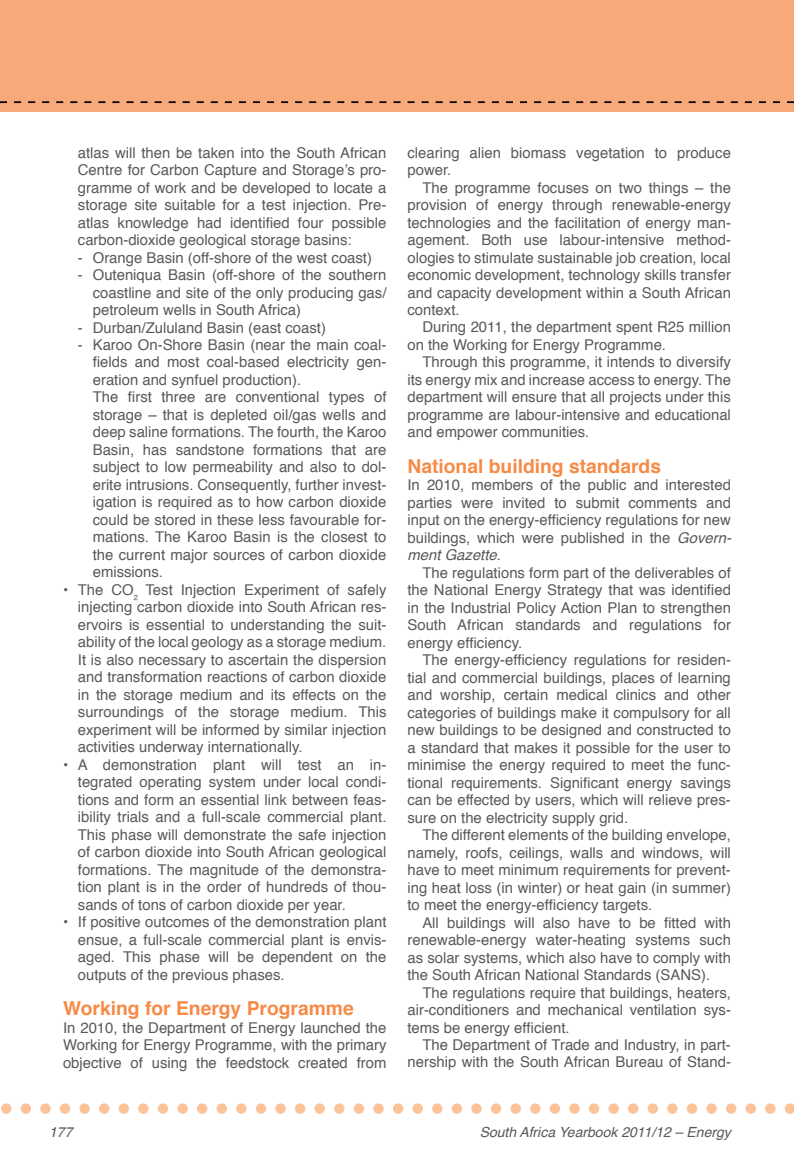
<style>
.page{position:relative;width:794px;height:1166px;background:#fff}
.page>*{position:absolute;margin:0;border:0;box-sizing:border-box;transform-origin:0 0}
.t1{font:700 19.25px "Helvetica";color:#f68b47}
.t2{font:14.88px/17.5px "Helvetica";color:#58595b;text-align:justify}
.t3{font:italic 14px "Helvetica";color:#58595b}
.s1{font-style:italic}
</style>
<div class="page">
<div style="left:0;top:0;width:794px;height:112px;background:#f7a979"></div>
<svg style="left:0;top:101px;width:794px;height:2px"></svg>
<div style="left:158px;top:1103px;width:10px;height:11px;background:#fcc298;border-radius:50%"></div>
<div style="left:197px;top:1103px;width:10px;height:11px;background:#fcc298;border-radius:50%"></div>
<div style="left:177px;top:1103px;width:11px;height:11px;background:#fcc298;border-radius:50%"></div>
<div style="left:1px;top:1103px;width:10px;height:11px;background:#fcc298;border-radius:50%"></div>
<div style="left:79px;top:1103px;width:11px;height:11px;background:#fcc298;border-radius:50%"></div>
<div style="left:40px;top:1103px;width:11px;height:11px;background:#fcc298;border-radius:50%"></div>
<div style="left:119px;top:1103px;width:10px;height:11px;background:#fcc298;border-radius:50%"></div>
<div style="left:21px;top:1103px;width:10px;height:11px;background:#fcc298;border-radius:50%"></div>
<div style="left:99px;top:1103px;width:10px;height:11px;background:#fcc298;border-radius:50%"></div>
<div style="left:60px;top:1103px;width:10px;height:11px;background:#fcc298;border-radius:50%"></div>
<div style="left:138px;top:1103px;width:11px;height:11px;background:#fcc298;border-radius:50%"></div>
<div style="left:314px;top:1103px;width:11px;height:11px;background:#fcc298;border-radius:50%"></div>
<div style="left:236px;top:1103px;width:10px;height:11px;background:#fcc298;border-radius:50%"></div>
<div style="left:393px;top:1103px;width:10px;height:11px;background:#fcc298;border-radius:50%"></div>
<div style="left:354px;top:1103px;width:10px;height:11px;background:#fcc298;border-radius:50%"></div>
<div style="left:275px;top:1103px;width:11px;height:11px;background:#fcc298;border-radius:50%"></div>
<div style="left:432px;top:1103px;width:10px;height:11px;background:#fcc298;border-radius:50%"></div>
<div style="left:334px;top:1103px;width:10px;height:11px;background:#fcc298;border-radius:50%"></div>
<div style="left:256px;top:1103px;width:10px;height:11px;background:#fcc298;border-radius:50%"></div>
<div style="left:412px;top:1103px;width:11px;height:11px;background:#fcc298;border-radius:50%"></div>
<div style="left:216px;top:1103px;width:11px;height:11px;background:#fcc298;border-radius:50%"></div>
<div style="left:373px;top:1103px;width:11px;height:11px;background:#fcc298;border-radius:50%"></div>
<div style="left:295px;top:1103px;width:10px;height:11px;background:#fcc298;border-radius:50%"></div>
<div style="left:452px;top:1103px;width:10px;height:11px;background:#fcc298;border-radius:50%"></div>
<div style="left:569px;top:1103px;width:10px;height:11px;background:#fcc298;border-radius:50%"></div>
<div style="left:491px;top:1103px;width:10px;height:11px;background:#fcc298;border-radius:50%"></div>
<div style="left:647px;top:1103px;width:11px;height:11px;background:#fcc298;border-radius:50%"></div>
<div style="left:608px;top:1103px;width:11px;height:11px;background:#fcc298;border-radius:50%"></div>
<div style="left:530px;top:1103px;width:10px;height:11px;background:#fcc298;border-radius:50%"></div>
<div style="left:687px;top:1103px;width:10px;height:11px;background:#fcc298;border-radius:50%"></div>
<div style="left:589px;top:1103px;width:10px;height:11px;background:#fcc298;border-radius:50%"></div>
<div style="left:510px;top:1103px;width:11px;height:11px;background:#fcc298;border-radius:50%"></div>
<div style="left:667px;top:1103px;width:10px;height:11px;background:#fcc298;border-radius:50%"></div>
<div style="left:471px;top:1103px;width:11px;height:11px;background:#fcc298;border-radius:50%"></div>
<div style="left:628px;top:1103px;width:10px;height:11px;background:#fcc298;border-radius:50%"></div>
<div style="left:549px;top:1103px;width:11px;height:11px;background:#fcc298;border-radius:50%"></div>
<div style="left:706px;top:1103px;width:11px;height:11px;background:#fcc298;border-radius:50%"></div>
<div style="left:745px;top:1103px;width:11px;height:11px;background:#fcc298;border-radius:50%"></div>
<svg style="left:784px;top:1103px;width:10px;height:11px"></svg>
<div style="left:765px;top:1103px;width:10px;height:11px;background:#fcc298;border-radius:50%"></div>
<div style="left:726px;top:1103px;width:10px;height:11px;background:#fcc298;border-radius:50%"></div>
<p class="t2" style="left:78px;top:144px;width:310px">atlas will then be taken into the South African Centre for Carbon Capture and Storage’s pro&shy;gramme of work and be developed to locate a storage site suitable for a test injection. Pre&shy;atlas knowledge had identified four possible carbon-dioxide geological storage basins:</p>
<p class="t2" style="left:78px;top:249px;width:296px">- Orange Basin (off-shore of the west coast)</p>
<p class="t2" style="left:93px;top:266px;width:295px;text-indent:-15px">- Outeniqua Basin (off-shore of the southern coastline and site of the only producing gas/ petroleum wells in South Africa)</p>
<p class="t2" style="left:78px;top:319px;width:250px">- Durban/Zululand Basin (east coast)</p>
<p class="t2" style="left:93px;top:336px;width:295px;text-align:left;text-indent:-15px">- Karoo On-Shore Basin (near the main coal&shy;fields and most coal-based electricity gen&shy;eration and synfuel production).<br>The first three are conventional types of storage – that is depleted oil/gas wells and deep saline formations. The fourth, the Karoo Basin, has sandstone formations that are subject to low permeability and also to dol&shy;erite intrusions. Consequently, further invest&shy;igation is required as to how carbon dioxide could be stored in these less favourable for&shy;mations. The Karoo Basin is the closest to the current major sources of carbon dioxide emissions.</p>
<p class="t2" style="left:78px;top:581px;width:310px;text-indent:-15px">• The CO₂ Test Injection Experiment of safely injecting carbon dioxide into South African res&shy;ervoirs is essential to understanding the suit&shy;ability of the local geology as a storage medium.<br>It is also necessary to ascertain the dispersion and transformation reactions of carbon dioxide in the storage medium and its effects on the surroundings of the storage medium. This experiment will be informed by similar injection activities underway internationally.</p>
<p class="t2" style="left:78px;top:756px;width:310px;text-indent:-15px">• A demonstration plant will test an in&shy;tegrated operating system under local condi&shy;tions and form an essential link between feas&shy;ibility trials and a full-scale commercial plant.<br>This phase will demonstrate the safe injection of carbon dioxide into South African geological formations. The magnitude of the demonstra&shy;tion plant is in the order of hundreds of thou&shy;sands of tons of carbon dioxide per year.</p>
<p class="t2" style="left:78px;top:914px;width:310px;text-indent:-15px">• If positive outcomes of the demonstration plant ensue, a full-scale commercial plant is envis&shy;aged. This phase will be dependent on the outputs of the previous phases.</p>
<p class="t1" style="left:63px;top:993px;width:292px">Working for Energy Programme</p>
<p class="t2" style="left:63px;top:1019px;width:325px">In 2010, the Department of Energy launched the Working for Energy Programme, with the primary objective of using the feedstock created from</p>
<p class="t2" style="left:407px;top:144px;width:325px">clearing alien biomass vegetation to produce power.</p>
<p class="t2" style="left:407px;top:179px;width:325px;text-indent:15px">The programme focuses on two things – the provision of energy through renewable-energy technologies and the facilitation of energy man&shy;agement. Both use labour-intensive method&shy;ologies to stimulate sustainable job creation, local economic development, technology skills transfer and capacity development within a South African context.</p>
<p class="t2" style="left:407px;top:319px;width:325px;text-indent:15px">During 2011, the department spent R25 million on the Working for Energy Programme.</p>
<p class="t2" style="left:407px;top:354px;width:325px;text-indent:15px">Through this programme, it intends to diversify its energy mix and increase access to energy. The department will ensure that all projects under this programme are labour-intensive and educational and empower communities.</p>
<p class="t1" style="left:407px;top:450px;width:255px">National building standards</p>
<p class="t2" style="left:407px;top:476px;width:325px">In 2010, members of the public and interested parties were invited to submit comments and input on the energy-efficiency regulations for new buildings, which were published in the <span class="s1">Govern&shy;ment Gazette</span>.</p>
<p class="t2" style="left:407px;top:564px;width:325px;text-indent:15px">The regulations form part of the deliverables of the National Energy Strategy that was identified in the Industrial Policy Action Plan to strengthen South African standards and regulations for energy efficiency.</p>
<p class="t2" style="left:407px;top:651px;width:325px;text-indent:15px">The energy-efficiency regulations for residen&shy;tial and commercial buildings, places of learning and worship, certain medical clinics and other categories of buildings make it compulsory for all new buildings to be designed and constructed to a standard that makes it possible for the user to minimise the energy required to meet the func&shy;tional requirements. Significant energy savings can be effected by users, which will relieve pres&shy;sure on the electricity supply grid.</p>
<p class="t2" style="left:407px;top:826px;width:325px;text-indent:15px">The different elements of the building envelope, namely, roofs, ceilings, walls and windows, will have to meet minimum requirements for prevent&shy;ing heat loss (in winter) or heat gain (in summer) to meet the energy-efficiency targets.</p>
<p class="t2" style="left:407px;top:914px;width:325px;text-indent:15px">All buildings will also have to be fitted with renewable-energy water-heating systems such as solar systems, which also have to comply with the South African National Standards (Sans</p>
<p class="t2" style="left:701px;top:966px;width:11px">).</p>
<p class="t2" style="left:422px;top:984px;width:310px">The regulations require that buildings, heaters,</p>
<p class="t2" style="left:407px;top:1001px;width:325px">air-conditioners and mechanical ventilation sys-</p>
<p class="t2" style="left:407px;top:1019px;width:164px">tems be energy efficient.</p>
<p class="t2" style="left:422px;top:1036px;width:310px">The Department of Trade and Industry, in part-</p>
<p class="t2" style="left:407px;top:1054px;width:325px">nership with the South African Bureau of Stand-</p>
<p class="t3" style="left:49px;top:1121px;width:25px">177</p>
<p class="t3" style="left:480px;top:1121px;width:253px">South Africa Yearbook 2011/12 – Energy</p>
</div>
